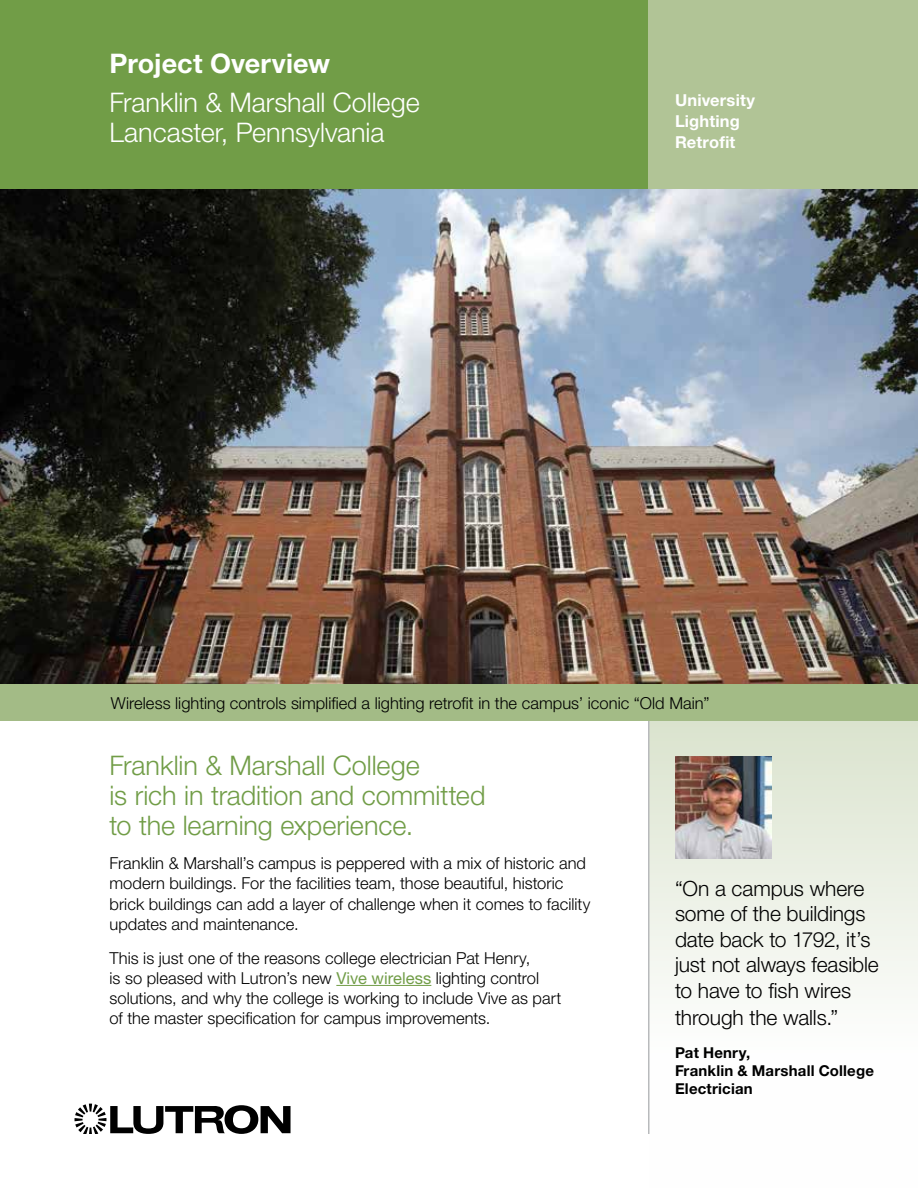
<style>
.page{position:relative;width:918px;height:1188px;background:#fff}
.page>*{position:absolute;margin:0;border:0;box-sizing:border-box;transform-origin:0 0}
.t1{font:300 27px/30px "Helvetica Neue LT Std";letter-spacing:-.005em;color:#719d47}
.t2{font:300 27px/30px "Helvetica Neue LT Std";letter-spacing:-.005em;color:#fff}
.t3{font:700 27px "Helvetica Neue LT Std";letter-spacing:.005em;color:#fff}
.t4{font:300 21px/25.8px "Helvetica Neue LT Std";letter-spacing:-.005em;color:#000}
.t5{font:300 16.5px/20.2px "Helvetica Neue LT Std";color:#000}
.t6{font:700 16.5px/21px "Helvetica Neue LT Std";letter-spacing:.01em;color:#fff}
.t7{font:700 15px/18px "Helvetica Neue LT Std";letter-spacing:.01em;color:#000}
.s1{font-weight:400;color:#719d47}
</style>
<div class="page">
<svg style="left:650px;top:720px;width:268px;height:270px;fill:#ebefe4"></svg>
<hr style="left:648px;top:603px;width:2px;height:531px;background:#b8babc">
<svg style="left:75px;top:1104px;width:216px;height:30px"></svg>
<img style="left:0;top:189px;width:918px;height:495px">
<div style="left:0;top:0;width:656px;height:189px;background:#719d47"></div>
<div style="left:648px;top:0;width:270px;height:189px;background:#b1c496"></div>
<div style="left:0;top:684px;width:918px;height:36px;background:#a3bb86"></div>
<hr style="left:336px;top:985px;width:95px;height:1px;background:#719d47">
<img style="left:675px;top:756px;width:97px;height:103px">
<h1 class="t3" style="left:110px;top:47px;width:222px">Project Overview</h1>
<h1 class="t2" style="left:110px;top:87px;width:312px">Franklin &amp; Marshall College<br>Lancaster, Pennsylvania</h1>
<p class="t6" style="left:675px;top:90px;width:82px">University<br>Lighting<br>Retrofit</p>
<p class="t5" style="left:111px;top:693px;width:600px">Wireless lighting controls simplified a lighting retrofit in the campus’ iconic “Old Main”</p>
<h1 class="t1" style="left:110px;top:750px;width:378px">Franklin &amp; Marshall College<br>is rich in tradition and committed to the learning experience.</h1>
<p class="t5" style="left:110px;top:853px;width:482px">Franklin &amp; Marshall’s campus is peppered with a mix of historic and modern buildings. For the facilities team, those beautiful, historic brick buildings can add a layer of challenge when it comes to facility updates and maintenance.</p>
<p class="t5" style="left:110px;top:947px;width:453px">This is just one of the reasons college electrician Pat Henry,<br>is so pleased with Lutron’s new <span class="s1">Vive wireless</span> lighting control solutions, and why the college is working to include Vive as part of the master specification for campus improvements.</p>
<p class="t4" style="left:675px;top:875px;width:205px">“On a campus where some of the buildings date back to 1792, it’s just not always feasible to have to fish wires through the walls.”</p>
<p class="t7" style="left:675px;top:1043px;width:201px">Pat Henry,<br>Franklin &amp; Marshall College<br>Electrician</p>
</div>
